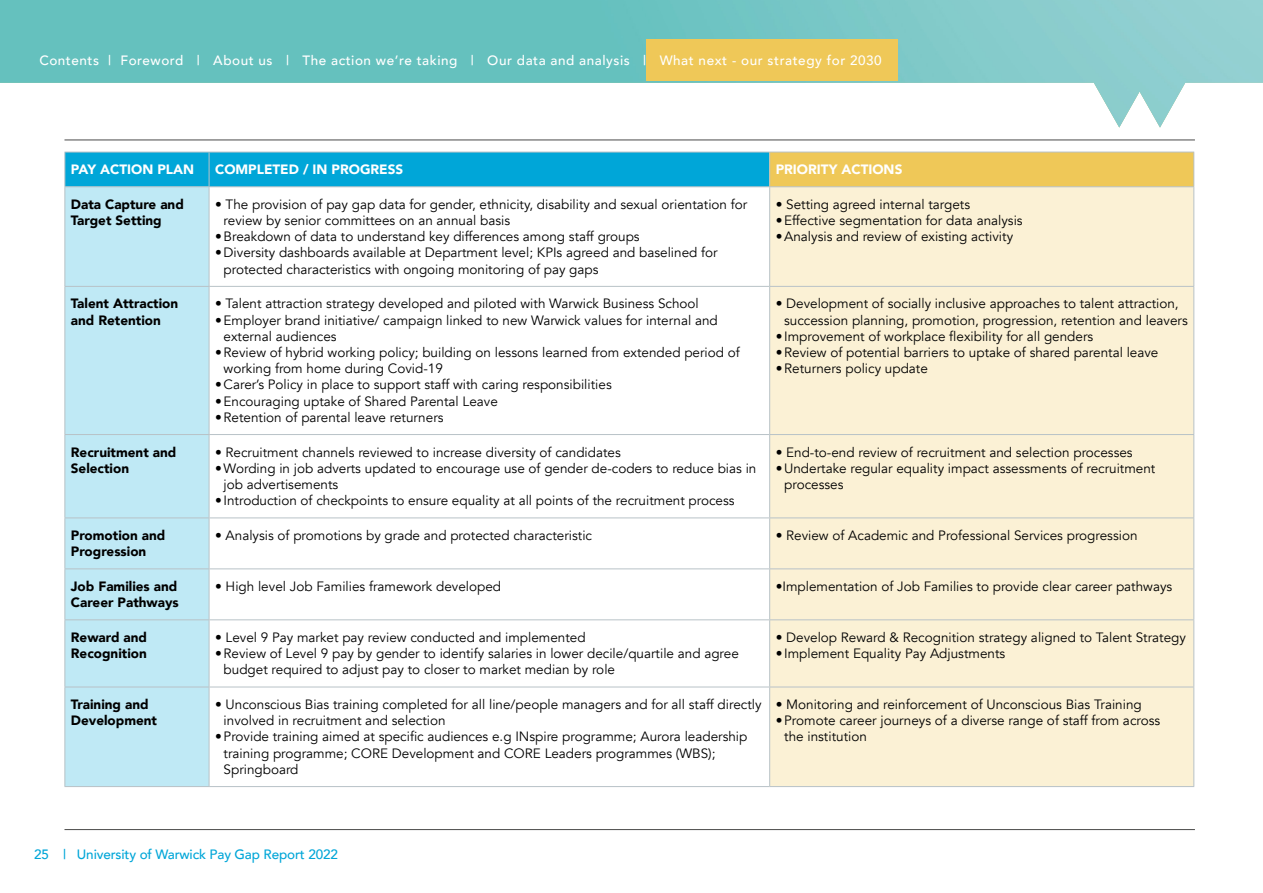
<style>
.page{position:relative;width:1263px;height:893px;background:#fff}
.page>*{position:absolute;margin:0;border:0;box-sizing:border-box;transform-origin:0 0}
.t1{font:13.5px/16.2px "Avenir";color:#000}
.t2{font:900 13.5px/16.2px "Avenir";color:#000}
.t3{font:500 13.5px "Avenir";letter-spacing:.04em;color:#fff}
.t4{font:900 13.5px "Avenir";color:#fff}
.t5{font:500 13.5px "Avenir";letter-spacing:-.01em;color:#00a6d8}
</style>
<div class="page">
<img style="left:0;top:0;width:1263px;height:128px">
<div style="left:65px;top:153px;width:704px;height:33px;background:#00a6d8"></div>
<div style="left:770px;top:152px;width:424px;height:35px;background:#efc858"></div>
<div style="left:65px;top:187px;width:144px;height:599px;background:#bfe9f5"></div>
<div style="left:770px;top:187px;width:423px;height:599px;background:#fbf1d5"></div>
<hr style="left:64px;top:152px;width:145px;height:1px;background:#b8c2c7">
<hr style="left:64px;top:152px;width:1px;height:34px;background:#b8c2c7">
<hr style="left:209px;top:152px;width:561px;height:1px;background:#b8c2c7">
<hr style="left:209px;top:152px;width:1px;height:34px;background:#b8c2c7">
<hr style="left:770px;top:152px;width:424px;height:1px;background:#b8c2c7">
<hr style="left:769px;top:152px;width:1px;height:34px;background:#b8c2c7">
<hr style="left:1193px;top:152px;width:1px;height:34px;background:#b8c2c7">
<hr style="left:64px;top:186px;width:145px;height:1px;background:#b8c2c7">
<hr style="left:64px;top:187px;width:1px;height:99px;background:#b8c2c7">
<hr style="left:209px;top:186px;width:561px;height:1px;background:#b8c2c7">
<hr style="left:209px;top:187px;width:1px;height:99px;background:#b8c2c7">
<hr style="left:770px;top:186px;width:424px;height:1px;background:#b8c2c7">
<hr style="left:769px;top:187px;width:1px;height:99px;background:#b8c2c7">
<hr style="left:1193px;top:187px;width:1px;height:99px;background:#b8c2c7">
<hr style="left:64px;top:286px;width:145px;height:1px;background:#b8c2c7">
<hr style="left:64px;top:287px;width:1px;height:147px;background:#b8c2c7">
<hr style="left:209px;top:286px;width:561px;height:1px;background:#b8c2c7">
<hr style="left:209px;top:287px;width:1px;height:147px;background:#b8c2c7">
<hr style="left:770px;top:286px;width:424px;height:1px;background:#b8c2c7">
<hr style="left:769px;top:287px;width:1px;height:147px;background:#b8c2c7">
<hr style="left:1193px;top:287px;width:1px;height:147px;background:#b8c2c7">
<hr style="left:64px;top:434px;width:145px;height:1px;background:#b8c2c7">
<hr style="left:64px;top:435px;width:1px;height:82px;background:#b8c2c7">
<hr style="left:209px;top:434px;width:561px;height:1px;background:#b8c2c7">
<hr style="left:209px;top:435px;width:1px;height:82px;background:#b8c2c7">
<hr style="left:770px;top:434px;width:424px;height:1px;background:#b8c2c7">
<hr style="left:769px;top:435px;width:1px;height:82px;background:#b8c2c7">
<hr style="left:1193px;top:435px;width:1px;height:82px;background:#b8c2c7">
<hr style="left:64px;top:517px;width:145px;height:1px;background:#b8c2c7">
<hr style="left:64px;top:518px;width:1px;height:50px;background:#b8c2c7">
<hr style="left:209px;top:517px;width:561px;height:1px;background:#b8c2c7">
<hr style="left:209px;top:518px;width:1px;height:50px;background:#b8c2c7">
<hr style="left:770px;top:517px;width:424px;height:1px;background:#b8c2c7">
<hr style="left:769px;top:518px;width:1px;height:50px;background:#b8c2c7">
<hr style="left:1193px;top:518px;width:1px;height:50px;background:#b8c2c7">
<hr style="left:64px;top:568px;width:145px;height:1px;background:#b8c2c7">
<hr style="left:64px;top:569px;width:1px;height:50px;background:#b8c2c7">
<hr style="left:209px;top:568px;width:561px;height:1px;background:#b8c2c7">
<hr style="left:209px;top:569px;width:1px;height:50px;background:#b8c2c7">
<hr style="left:770px;top:568px;width:424px;height:1px;background:#b8c2c7">
<hr style="left:769px;top:569px;width:1px;height:50px;background:#b8c2c7">
<hr style="left:1193px;top:569px;width:1px;height:50px;background:#b8c2c7">
<hr style="left:64px;top:619px;width:145px;height:1px;background:#b8c2c7">
<hr style="left:64px;top:620px;width:1px;height:67px;background:#b8c2c7">
<hr style="left:209px;top:619px;width:561px;height:1px;background:#b8c2c7">
<hr style="left:209px;top:620px;width:1px;height:67px;background:#b8c2c7">
<hr style="left:770px;top:619px;width:424px;height:1px;background:#b8c2c7">
<hr style="left:769px;top:620px;width:1px;height:67px;background:#b8c2c7">
<hr style="left:1193px;top:620px;width:1px;height:67px;background:#b8c2c7">
<hr style="left:64px;top:687px;width:145px;height:1px;background:#b8c2c7">
<hr style="left:64px;top:687px;width:1px;height:99px;background:#b8c2c7">
<hr style="left:209px;top:687px;width:561px;height:1px;background:#b8c2c7">
<hr style="left:209px;top:687px;width:1px;height:99px;background:#b8c2c7">
<hr style="left:770px;top:687px;width:424px;height:1px;background:#b8c2c7">
<hr style="left:769px;top:687px;width:1px;height:99px;background:#b8c2c7">
<hr style="left:1193px;top:687px;width:1px;height:99px;background:#b8c2c7">
<hr style="left:64px;top:786px;width:145px;height:1px;background:#b8c2c7">
<hr style="left:209px;top:786px;width:561px;height:1px;background:#b8c2c7">
<hr style="left:770px;top:786px;width:424px;height:1px;background:#b8c2c7">
<hr style="left:64px;top:140px;width:1131px;height:1px;background:#4a4a49">
<hr style="left:64px;top:829px;width:1131px;height:1px;background:#4a4a49">
<div style="left:646px;top:40px;width:252px;height:41px;background:#efc858"></div>
<p class="t3" style="left:39px;top:49px;width:844px">Contents | Foreword | About us | The action we’re taking | Our data and analysis | What next - our strategy for 2030</p>
<p class="t4" style="left:71px;top:158px;width:125px">PAY ACTION PLAN</p>
<p class="t4" style="left:215px;top:158px;width:190px">COMPLETED / IN PROGRESS</p>
<p class="t4" style="left:776px;top:158px;width:128px">PRIORITY ACTIONS</p>
<p class="t2" style="left:71px;top:196px;width:114px">Data Capture and<br>Target Setting</p>
<p class="t1" style="left:224px;top:196px;width:525px;text-indent:-9px">• The provision of pay gap data for gender, ethnicity, disability and sexual orientation for review by senior committees on an annual basis</p>
<p class="t1" style="left:215px;top:229px;width:426px">•Breakdown of data to understand key differences among staff groups</p>
<p class="t1" style="left:224px;top:245px;width:496px;text-indent:-9px">•Diversity dashboards available at Department level; KPIs agreed and baselined for protected characteristics with ongoing monitoring of pay gaps</p>
<p class="t1" style="left:776px;top:196px;width:196px">• Setting agreed internal targets</p>
<p class="t1" style="left:776px;top:212px;width:248px">•Effective segmentation for data analysis</p>
<p class="t1" style="left:776px;top:229px;width:239px">•Analysis and review of existing activity</p>
<p class="t2" style="left:71px;top:295px;width:109px">Talent Attraction and Retention</p>
<p class="t1" style="left:215px;top:296px;width:485px">• Talent attraction strategy developed and piloted with Warwick Business School</p>
<p class="t1" style="left:224px;top:312px;width:496px;text-indent:-9px">•Employer brand initiative/ campaign linked to new Warwick values for internal and external audiences</p>
<p class="t1" style="left:224px;top:344px;width:518px;text-indent:-9px">•Review of hybrid working policy; building on lessons learned from extended period of working from home during Covid-19</p>
<p class="t1" style="left:215px;top:377px;width:398px">•Carer’s Policy in place to support staff with caring responsibilities</p>
<p class="t1" style="left:215px;top:393px;width:284px">•Encouraging uptake of Shared Parental Leave</p>
<p class="t1" style="left:215px;top:409px;width:230px">•Retention of parental leave returners</p>
<p class="t2" style="left:71px;top:443px;width:107px">Recruitment and<br>Selection</p>
<p class="t1" style="left:215px;top:444px;width:407px">• Recruitment channels reviewed to increase diversity of candidates</p>
<p class="t1" style="left:224px;top:460px;width:534px;text-indent:-9px">•Wording in job adverts updated to encourage use of gender de-coders to reduce bias in job advertisements</p>
<p class="t1" style="left:215px;top:493px;width:521px">• Introduction of checkpoints to ensure equality at all points of the recruitment process</p>
<p class="t1" style="left:784px;top:296px;width:405px;text-indent:-9px">• Development of socially inclusive approaches to talent attraction, succession planning, promotion, progression, retention and leavers</p>
<p class="t1" style="left:776px;top:328px;width:319px">• Improvement of workplace flexibility for all genders</p>
<p class="t1" style="left:776px;top:344px;width:384px">•Review of potential barriers to uptake of shared parental leave</p>
<p class="t1" style="left:776px;top:361px;width:154px">•Returners policy update</p>
<p class="t1" style="left:776px;top:444px;width:358px">• End-to-end review of recruitment and selection processes</p>
<p class="t1" style="left:784px;top:460px;width:373px;text-indent:-9px">•Undertake regular equality impact assessments of recruitment processes</p>
<p class="t2" style="left:71px;top:527px;width:96px">Promotion and<br>Progression</p>
<p class="t1" style="left:215px;top:527px;width:378px">• Analysis of promotions by grade and protected characteristic</p>
<p class="t1" style="left:776px;top:527px;width:363px">• Review of Academic and Professional Services progression</p>
<p class="t2" style="left:71px;top:578px;width:109px">Job Families and<br>Career Pathways</p>
<p class="t1" style="left:215px;top:578px;width:288px">• High level Job Families framework developed</p>
<p class="t1" style="left:776px;top:578px;width:398px">•Implementation of Job Families to provide clear career pathways</p>
<p class="t2" style="left:71px;top:629px;width:78px">Reward and<br>Recognition</p>
<p class="t1" style="left:215px;top:629px;width:372px">• Level 9 Pay market pay review conducted and implemented</p>
<p class="t1" style="left:776px;top:629px;width:412px">• Develop Reward &amp; Recognition strategy aligned to Talent Strategy</p>
<p class="t1" style="left:776px;top:646px;width:231px">• Implement Equality Pay Adjustments</p>
<p class="t1" style="left:224px;top:646px;width:517px;text-indent:-9px">•Review of Level 9 pay by gender to identify salaries in lower decile/quartile and agree budget required to adjust pay to closer to market median by role</p>
<p class="t2" style="left:71px;top:696px;width:88px">Training and<br>Development</p>
<p class="t1" style="left:224px;top:696px;width:539px;text-indent:-9px">• Unconscious Bias training completed for all line/people managers and for all staff directly involved in recruitment and selection</p>
<p class="t1" style="left:224px;top:729px;width:525px;text-indent:-9px">•Provide training aimed at specific audiences e.g INspire programme; Aurora leadership training programme; CORE Development and CORE Leaders programmes (WBS);<br>Springboard</p>
<p class="t1" style="left:776px;top:696px;width:368px">• Monitoring and reinforcement of Unconscious Bias Training</p>
<p class="t1" style="left:784px;top:713px;width:377px;text-indent:-9px">•Promote career journeys of a diverse range of staff from across the institution</p>
<p class="t5" style="left:34px;top:842px;width:305px">25 | University of Warwick Pay Gap Report 2022</p>
</div>
